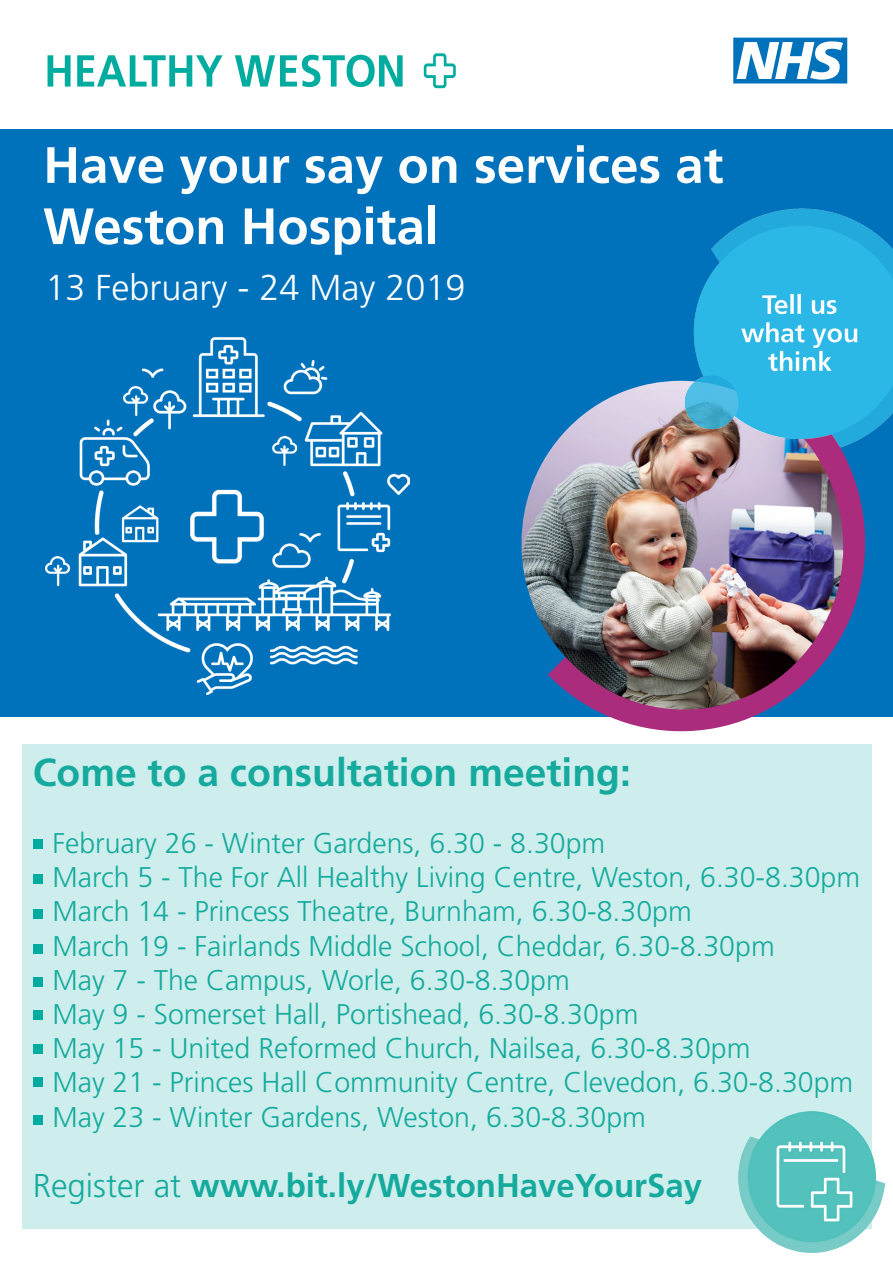
<style>
.page{position:relative;width:893px;height:1263px;background:#fff}
.page>*{position:absolute;margin:0;border:0;box-sizing:border-box;transform-origin:0 0}
.t1{font:700 51px/61.2px "Frutiger LT Std";color:#fff}
.t2{font:700 45px/54px "Frutiger LT Std";color:#fff}
.t3{font:700 39px "Frutiger LT Std";color:#15aa9d}
.t4{font:300 36px "Frutiger LT Std";color:#fff}
.t5{font:700 33px "Frutiger LT Std";color:#15aa9d}
.t6{font:300 28.5px/34.2px "Frutiger LT Std";color:#15aa9d}
.s1{font-weight:300}
</style>
<div class="page">
<div style="left:22px;top:744px;width:849px;height:484px;background:#cdeeec"></div>
<svg style="left:423px;top:53px;width:33px;height:35px"></svg>
<svg style="left:48px;top:55px;width:23px;height:32px"></svg>
<svg style="left:77px;top:55px;width:146px;height:32px"></svg>
<svg style="left:235px;top:55px;width:168px;height:32px"></svg>
<svg style="left:733px;top:38px;width:114px;height:46px"></svg>
<div style="left:0;top:129px;width:893px;height:587px;background:#0072bc"></div>
<img style="left:45px;top:337px;width:364px;height:357px">
<svg style="left:638px;top:495px;width:246px;height:255px"></svg>
<img style="left:505px;top:389px;width:354px;height:337px">
<img style="left:629px;top:208px;width:264px;height:267px">
<img style="left:738px;top:1111px;width:147px;height:141px">
<div style="left:33px;top:839px;width:10px;height:10px;background:#00aca0"></div>
<div style="left:33px;top:874px;width:10px;height:10px;background:#00aca0"></div>
<div style="left:33px;top:909px;width:10px;height:9px;background:#00aca0"></div>
<div style="left:33px;top:944px;width:10px;height:9px;background:#00aca0"></div>
<div style="left:33px;top:977px;width:10px;height:10px;background:#00aca0"></div>
<div style="left:33px;top:1010px;width:10px;height:10px;background:#00aca0"></div>
<div style="left:33px;top:1044px;width:10px;height:9px;background:#00aca0"></div>
<div style="left:33px;top:1077px;width:10px;height:10px;background:#00aca0"></div>
<div style="left:33px;top:1115px;width:10px;height:10px;background:#00aca0"></div>
<h1 class="t1" style="left:43px;top:135px;width:682px">Have your say on services at<br>Weston Hospital</h1>
<p class="t4" style="left:45px;top:267px;width:422px">13 February - 24 May 2019</p>
<h2 class="t2" style="left:62px;top:149px;width:692px">Our local health services need to change</h2>
<h3 class="t3" style="left:33px;top:750px;width:600px">Come to a consultation meeting:</h3>
<p class="t6" style="left:52px;top:826px;width:809px">February 26 - Winter Gardens, 6.30 - 8.30pm<br>March 5 - The For All Healthy Living Centre, Weston, 6.30-8.30pm March 14 - Princess Theatre, Burnham, 6.30-8.30pm<br>March 19 - Fairlands Middle School, Cheddar, 6.30-8.30pm<br>May 7 - The Campus, Worle, 6.30-8.30pm<br>May 9 - Somerset Hall, Portishead, 6.30-8.30pm<br>May 15 - United Reformed Church, Nailsea, 6.30-8.30pm<br>May 21 - Princes Hall Community Centre, Clevedon, 6.30-8.30pm May 23 - Winter Gardens, Weston, 6.30-8.30pm</p>
<p class="t5" style="left:33px;top:1166px;width:671px"><span class="s1">Register at</span> www.bit.ly/WestonHaveYourSay</p>
</div>
